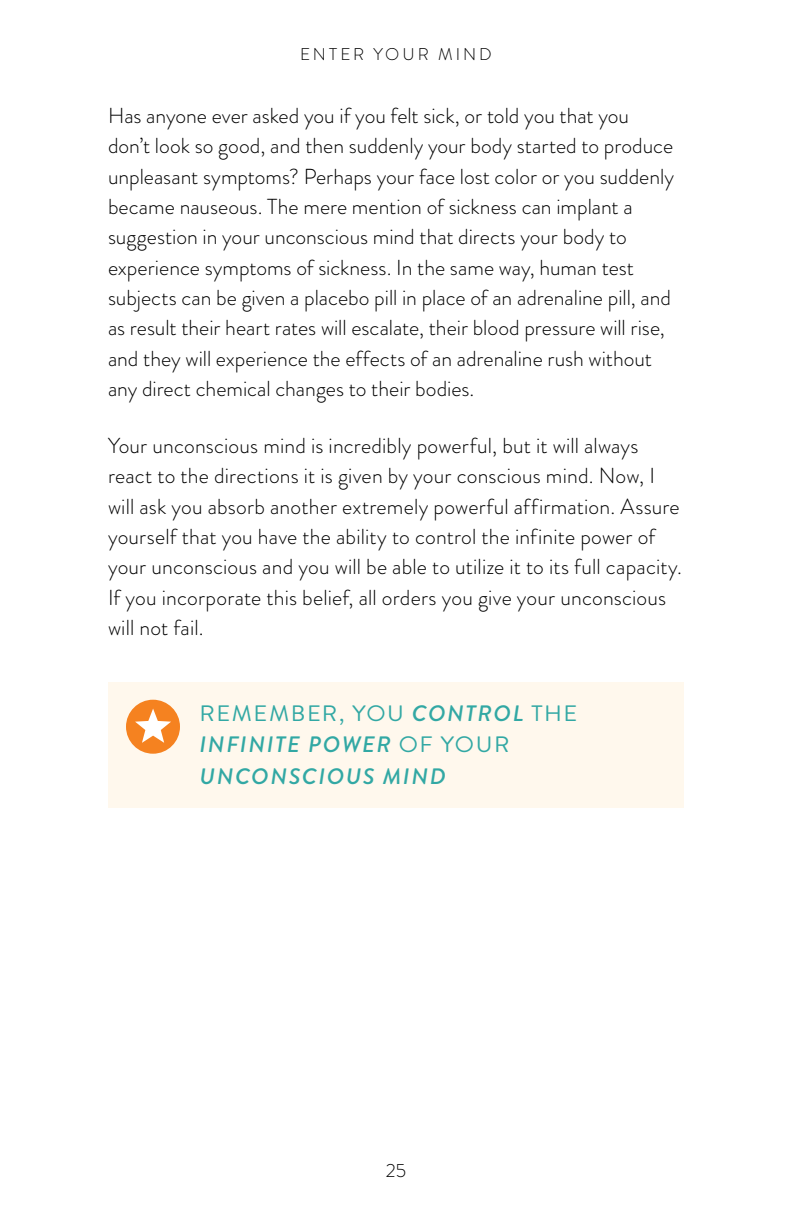
<style>
.page{position:relative;width:792px;height:1224px;background:#fff}
.page>*{position:absolute;margin:0;border:0;box-sizing:border-box;transform-origin:0 0}
.t1{font:italic 500 22.2px/31.4px "Brandon Grotesque";letter-spacing:.065em;color:#32a8a4;scale:1.05 1}
.BODY{font:300 21.8px/30.2px "Brandon Grotesque";color:#000}
.t2{font:300 19px "Brandon Grotesque";color:#000}
.t3{font:300 17px "Brandon Grotesque";color:#000}
.s1{font-weight:400;font-style:normal}
</style>
<div class="page">
<div style="left:108px;top:682px;width:576px;height:126px;background:#fff8ed"></div>
<div style="left:126px;top:700px;width:54px;height:54px;background:#f58220;border-radius:50%"></div>
<svg style="left:135px;top:709px;width:36px;height:34px"></svg>
<p class="t3" style="left:300px;top:42px;width:26px">Enter</p>
<p class="t3" style="left:373px;top:42px;width:27px">Your</p>
<p class="t3" style="left:438px;top:42px;width:30px">Mind</p>
<p class="BODY" style="left:108px;top:101px;width:568px">Has anyone ever asked you if you felt sick, or told you that you don’t look so good, and then suddenly your body started to produce unpleasant symptoms? Perhaps your face lost color or you suddenly became nauseous. The mere mention of sickness can implant a suggestion in your unconscious mind that directs your body to experience symptoms of sickness. In the same way, human test subjects can be given a placebo pill in place of an adrenaline pill, and as result their heart rates will escalate, their blood pressure will rise, and they will experience the effects of an adrenaline rush without any direct chemical changes to their bodies.</p>
<p class="BODY" style="left:108px;top:431px;width:575px">Your unconscious mind is incredibly powerful, but it will always react to the directions it is given by your conscious mind. Now, I will ask you absorb another extremely powerful affirmation. Assure yourself that you have the ability to control the infinite power of your unconscious and you will be able to utilize it to its full capacity.<br>If you incorporate this belief, all orders you give your unconscious will not fail.</p>
<p class="t1" style="left:199px;top:698px;width:362px"><span class="s1">REMEMBER, YOU</span> CONTROL <span class="s1">THE<br></span>INFINITE POWER <span class="s1">OF YOUR<br></span>UNCONSCIOUS MIND</p>
<p class="t2" style="left:386px;top:1157px;width:22px">25</p>
</div>
